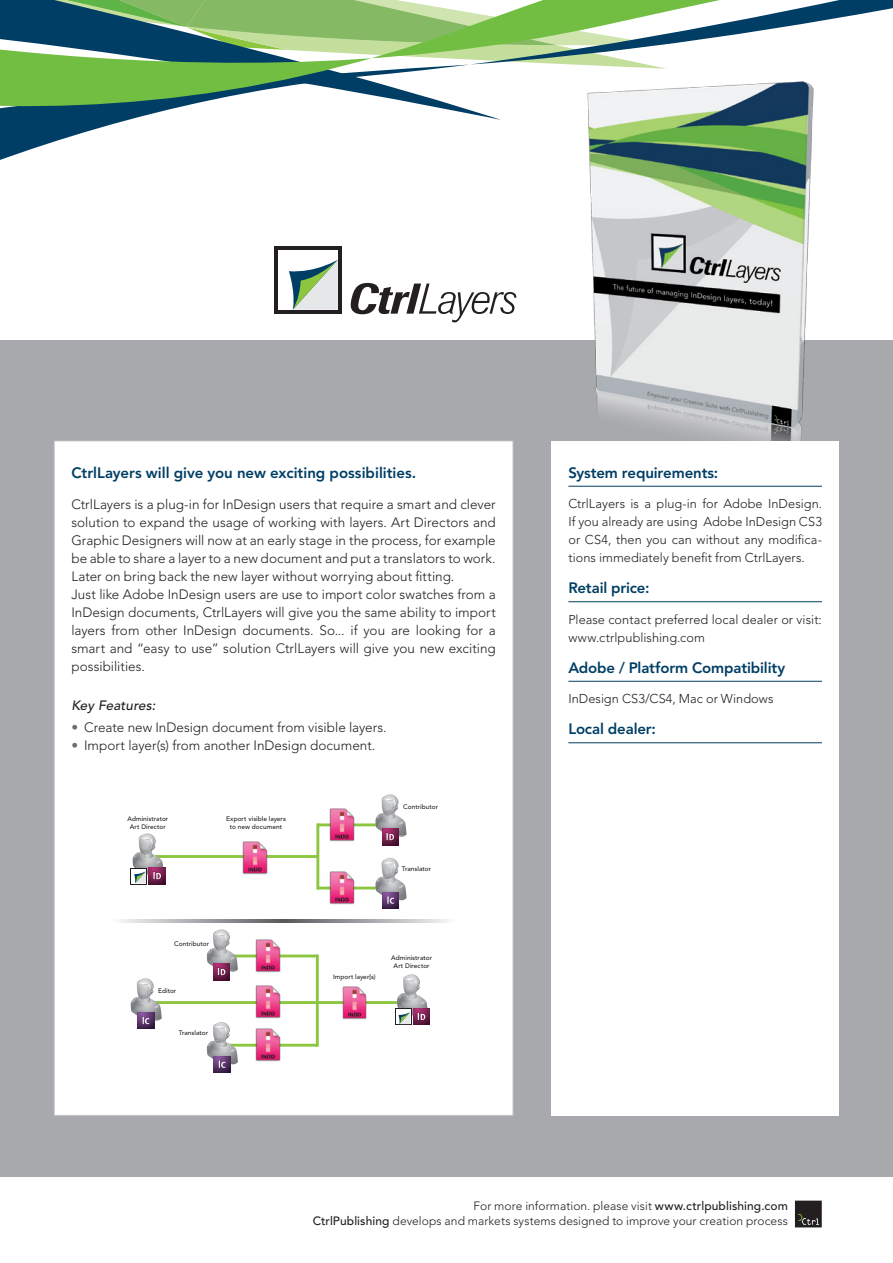
<style>
.page{position:relative;width:893px;height:1263px;background:#fff}
.page>*{position:absolute;margin:0;border:0;box-sizing:border-box;transform-origin:0 0}
.t1{font:800 15px "Avenir LT Std";letter-spacing:-.01em;color:#003e65}
.t2{font:300 13.5px/18px "Avenir LT Std";color:#231f20}
.t3{font:italic 500 13.5px "Avenir LT Std";letter-spacing:.005em;color:#231f20}
.t4{font:300 12.75px/18px "Avenir LT Std";letter-spacing:.005em;color:#231f20;text-align:justify}
.t5{font:300 12px/15px "Avenir LT Std";letter-spacing:.005em;color:#231f20;text-align:right}
.t6{font:500 6.45px/7.8px "Avenir LT Std";letter-spacing:.005em;color:#231f20;text-align:center}
.s1{color:#6c6d70}
.s2{font-weight:500}
</style>
<div class="page">
<div style="left:0;top:340px;width:893px;height:836px;background:#a8a9ad"></div>
<div style="left:274px;top:246px;width:68px;height:68px;background:#231f20"></div>
<div style="left:278px;top:250px;width:60px;height:60px;background:#fff"></div>
<svg style="left:290px;top:276px;width:48px;height:34px;background:#b6cab9"></svg>
<svg style="left:351px;top:283px;width:142px;height:39px"></svg>
<div style="left:54px;top:441px;width:459px;height:674px;background:#fff"></div>
<hr style="left:155px;top:1001px;width:259px;height:3px;background:#8bc63e">
<hr style="left:316px;top:954px;width:3px;height:92px;background:#8bc63e">
<hr style="left:219px;top:1044px;width:99px;height:2px;background:#8bc63e">
<hr style="left:218px;top:954px;width:100px;height:3px;background:#8bc63e">
<hr style="left:144px;top:855px;width:174px;height:3px;background:#8bc63e">
<hr style="left:316px;top:823px;width:3px;height:66px;background:#8bc63e">
<hr style="left:317px;top:823px;width:63px;height:3px;background:#8bc63e">
<hr style="left:317px;top:887px;width:63px;height:2px;background:#8bc63e">
<img style="left:130px;top:1001px;width:32px;height:18px">
<img style="left:137px;top:978px;width:13px;height:4px">
<img style="left:140px;top:980px;width:12px;height:2px">
<svg style="left:138px;top:1024px;width:16px;height:5px"></svg>
<svg style="left:132px;top:982px;width:29px;height:42px"></svg>
<img style="left:206px;top:1043px;width:32px;height:20px">
<img style="left:213px;top:1022px;width:12px;height:4px">
<img style="left:216px;top:1023px;width:13px;height:3px">
<svg style="left:214px;top:1068px;width:16px;height:5px"></svg>
<svg style="left:208px;top:1026px;width:29px;height:42px"></svg>
<img style="left:238px;top:841px;width:33px;height:33px">
<img style="left:338px;top:986px;width:33px;height:33px">
<img style="left:251px;top:986px;width:33px;height:33px">
<img style="left:251px;top:939px;width:33px;height:33px">
<img style="left:251px;top:1028px;width:33px;height:33px">
<img style="left:326px;top:809px;width:32px;height:32px">
<img style="left:326px;top:872px;width:32px;height:32px">
<img style="left:375px;top:816px;width:2px;height:12px">
<img style="left:382px;top:794px;width:16px;height:5px">
<img style="left:384px;top:796px;width:13px;height:3px">
<svg style="left:382px;top:840px;width:16px;height:5px"></svg>
<svg style="left:377px;top:799px;width:29px;height:41px"></svg>
<img style="left:206px;top:952px;width:32px;height:18px">
<img style="left:213px;top:929px;width:13px;height:5px">
<img style="left:216px;top:931px;width:13px;height:3px">
<svg style="left:213px;top:975px;width:17px;height:5px"></svg>
<svg style="left:208px;top:934px;width:29px;height:41px"></svg>
<svg style="left:120px;top:919px;width:328px;height:4px"></svg>
<img style="left:132px;top:855px;width:32px;height:13px">
<img style="left:139px;top:833px;width:13px;height:5px">
<img style="left:142px;top:835px;width:13px;height:3px">
<svg style="left:149px;top:868px;width:16px;height:16px"></svg>
<svg style="left:134px;top:838px;width:29px;height:45px"></svg>
<img style="left:396px;top:997px;width:32px;height:12px">
<img style="left:403px;top:974px;width:14px;height:4px">
<img style="left:406px;top:976px;width:13px;height:2px">
<svg style="left:413px;top:1009px;width:17px;height:16px"></svg>
<svg style="left:395px;top:1009px;width:16px;height:16px"></svg>
<div style="left:396px;top:1010px;width:14px;height:14px;background:#fff"></div>
<svg style="left:398px;top:978px;width:29px;height:46px"></svg>
<img style="left:375px;top:880px;width:2px;height:12px">
<img style="left:382px;top:858px;width:16px;height:4px">
<img style="left:384px;top:859px;width:13px;height:3px">
<svg style="left:383px;top:904px;width:16px;height:4px"></svg>
<svg style="left:377px;top:862px;width:29px;height:42px"></svg>
<div style="left:795px;top:1200px;width:27px;height:27px;background:#231f20"></div>
<svg style="left:798px;top:1214px;width:21px;height:11px"></svg>
<svg style="left:0;top:120px;width:338px;height:156px"></svg>
<svg style="left:0;top:117px;width:493px;height:3px"></svg>
<svg style="left:0;top:0;width:893px;height:117px"></svg>
<img style="left:493px;top:69px;width:399px;height:399px">
<div style="left:551px;top:441px;width:288px;height:674px;background:#fff"></div>
<hr style="left:568px;top:486px;width:254px;height:1px;background:#003e65">
<hr style="left:568px;top:601px;width:254px;height:1px;background:#003e65">
<hr style="left:568px;top:681px;width:254px;height:1px;background:#003e65">
<hr style="left:568px;top:742px;width:254px;height:1px;background:#003e65">
<p class="t1" style="left:71px;top:464px;width:346px">CtrlLayers will give you new exciting possibilities.</p>
<p class="t2" style="left:71px;top:495px;width:426px">CtrlLayers is a plug-in for InDesign users that require a smart and clever solution to expand the usage of working with layers. Art Directors and Graphic Designers will now at an early stage in the process, for example be able to share a layer to a new document and put a translators to work.<br>Later on bring back the new layer without worrying about fitting.<br>Just like Adobe InDesign users are use to import color swatches from a InDesign documents, CtrlLayers will give you the same ability to import layers from other InDesign documents. So... if you are looking for a smart and “easy to use” solution CtrlLayers will give you new exciting possibilities.</p>
<p class="t3" style="left:71px;top:697px;width:86px">Key Features:</p>
<p class="t2" style="left:71px;top:718px;width:317px"><span class="s1">•</span> Create new InDesign document from visible layers.</p>
<p class="t2" style="left:71px;top:736px;width:305px"><span class="s1">•</span> Import layer(s) from another InDesign document.</p>
<p class="t6" style="left:127px;top:815px;width:42px">Administrator<br>Art Director</p>
<p class="t6" style="left:226px;top:815px;width:61px">Export visible layers to new document</p>
<p class="t6" style="left:174px;top:940px;width:36px">Contributor</p>
<p class="t6" style="left:158px;top:987px;width:20px">Editor</p>
<p class="t6" style="left:179px;top:1029px;width:31px">Translator</p>
<p class="t6" style="left:403px;top:803px;width:36px">Contributor</p>
<p class="t6" style="left:402px;top:864px;width:31px">Translator</p>
<p class="t6" style="left:333px;top:973px;width:44px">Import layer[s)</p>
<p class="t6" style="left:391px;top:954px;width:42px">Administrator<br>Art Director</p>
<p class="t1" style="left:568px;top:463px;width:152px">System requirements:</p>
<p class="t4" style="left:568px;top:495px;width:255px">CtrlLayers is a plug-in for Adobe InDesign.<br>If you already are using Adobe InDesign CS3 or CS4, then you can without any modifica&shy;tions immediately benefit from CtrlLayers.</p>
<p class="t1" style="left:568px;top:579px;width:83px">Retail price:</p>
<p class="t4" style="left:568px;top:610px;width:255px">Please contact preferred local dealer or visit: www.ctrlpublishing.com</p>
<p class="t1" style="left:568px;top:658px;width:218px">Adobe / Platform Compatibility</p>
<p class="t4" style="left:568px;top:690px;width:207px">InDesign CS3/CS4, Mac or Windows</p>
<p class="t1" style="left:568px;top:720px;width:89px">Local dealer:</p>
<p class="t5" style="left:313px;top:1198px;width:477px">For more information. please visit <span class="s2">www.ctrlpublishing.com<br>CtrlPublishing</span> develops and markets systems designed to improve your creation process</p>
</div>
